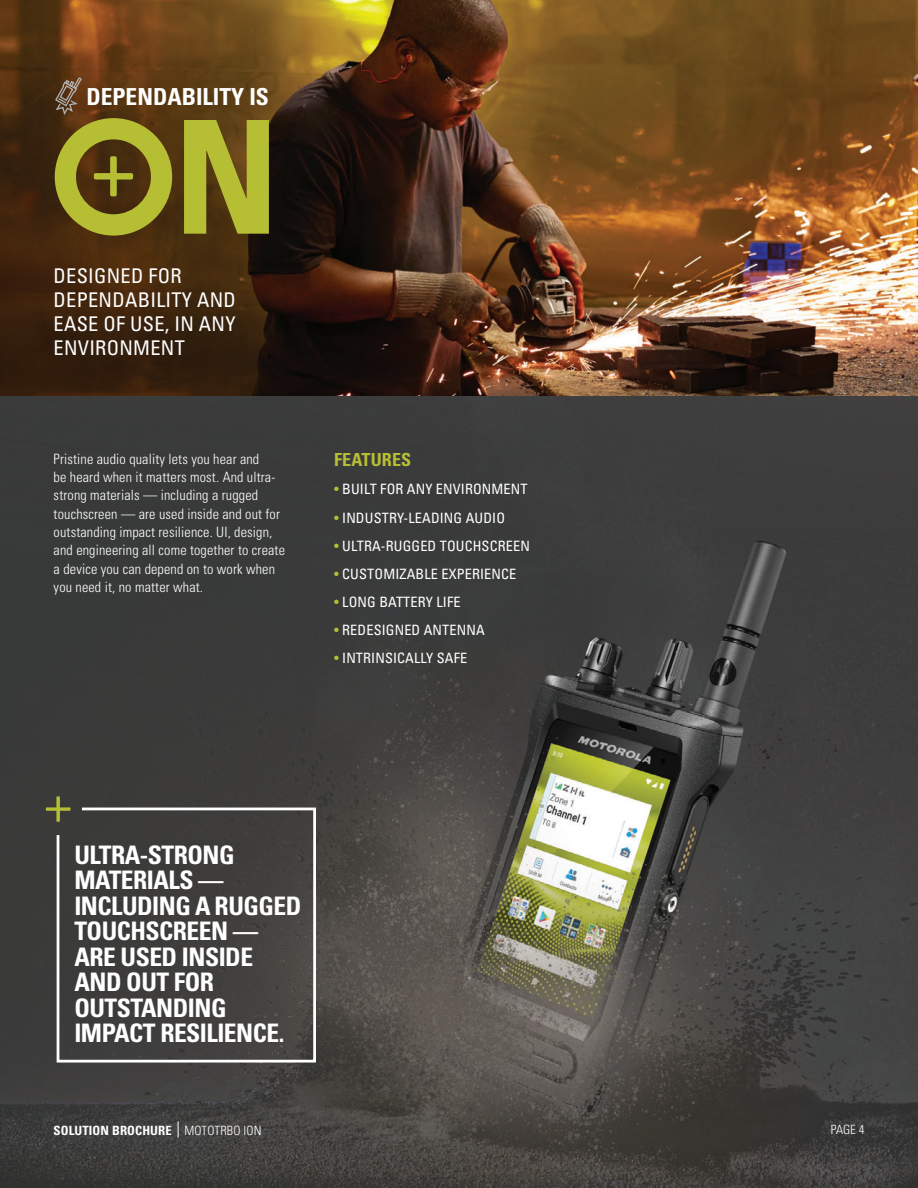
<style>
.page{position:relative;width:918px;height:1188px;background:#fff}
.page>*{position:absolute;margin:0;border:0;box-sizing:border-box;transform-origin:0 0}
.t1{font:700 condensed 25.5px/25.5px "Univers LT Std";letter-spacing:-.02em;color:#fff}
.t2{font:700 condensed 23.4px "Univers LT Std";color:#fff}
.t3{font:condensed 20.25px/24px "Univers LT Std";letter-spacing:.015em;color:#fff}
.t4{font:700 condensed 18px "Univers LT Std";letter-spacing:.01em;color:#b6bf34}
.t5{font:300 condensed 14.25px/18.3px "Univers LT Std";letter-spacing:.01em;color:#fff}
.t6{font:condensed 14.25px "Univers LT Std";letter-spacing:.01em;color:#fff}
.t7{font:700 condensed 12.75px "Univers LT Std";letter-spacing:.01em;color:#fff}
.t8{font:300 condensed 12.75px "Univers LT Std";color:#fff}
.s1{color:#b6bf34}
.s2{font-weight:300}
</style>
<div class="page">
<img style="left:0;top:396px;width:918px;height:792px">
<img style="left:0;top:0;width:918px;height:396px">
<svg style="left:178px;top:1121px;width:1px;height:17px"></svg>
<svg style="left:184px;top:120px;width:85px;height:114px;background:#9c9b2b"></svg>
<svg style="left:54px;top:76px;width:118px;height:160px;background:#77661f"></svg>
<svg style="left:46px;top:796px;width:25px;height:26px"></svg>
<svg style="left:55px;top:806px;width:262px;height:258px;background:#484645"></svg>
<h2 class="t2" style="left:87px;top:82px;width:184px">DEPENDABILITY IS</h2>
<h3 class="t3" style="left:54px;top:264px;width:184px">DESIGNED FOR<br>DEPENDABILITY AND<br>EASE OF USE, IN ANY<br>ENVIRONMENT</h3>
<p class="t5" style="left:54px;top:449px;width:233px">Pristine audio quality lets you hear and<br>be heard when it matters most. And ultra&shy;strong materials — including a rugged touchscreen — are used inside and out for outstanding impact resilience. UI, design, and engineering all come together to create a device you can depend on to work when you need it, no matter what.</p>
<p class="t4" style="left:334px;top:449px;width:79px">FEATURES</p>
<p class="t6" style="left:334px;top:480px;width:195px"><span class="s1">•</span> BUILT FOR ANY ENVIRONMENT</p>
<p class="t6" style="left:334px;top:509px;width:173px"><span class="s1">•</span> INDUSTRY-LEADING AUDIO</p>
<p class="t6" style="left:334px;top:537px;width:197px"><span class="s1">•</span> ULTRA-RUGGED TOUCHSCREEN</p>
<p class="t6" style="left:334px;top:565px;width:184px"><span class="s1">•</span> CUSTOMIZABLE EXPERIENCE</p>
<p class="t6" style="left:334px;top:593px;width:128px"><span class="s1">•</span> LONG BATTERY LIFE</p>
<p class="t6" style="left:334px;top:621px;width:152px"><span class="s1">•</span> REDESIGNED ANTENNA</p>
<p class="t6" style="left:334px;top:649px;width:135px"><span class="s1">•</span> INTRINSICALLY SAFE</p>
<h1 class="t1" style="left:74px;top:842px;width:229px">ULTRA-STRONG<br>MATERIALS —<br>INCLUDING A RUGGED<br>TOUCHSCREEN —<br>ARE USED INSIDE<br>AND OUT FOR<br>OUTSTANDING<br>IMPACT RESILIENCE.</h1>
<p class="t7" style="left:54px;top:1122px;width:209px">SOLUTION BROCHURE <span class="s2">MOTOTRBO ION</span></p>
<p class="t8" style="left:831px;top:1122px;width:35px">PAGE 4</p>
</div>
